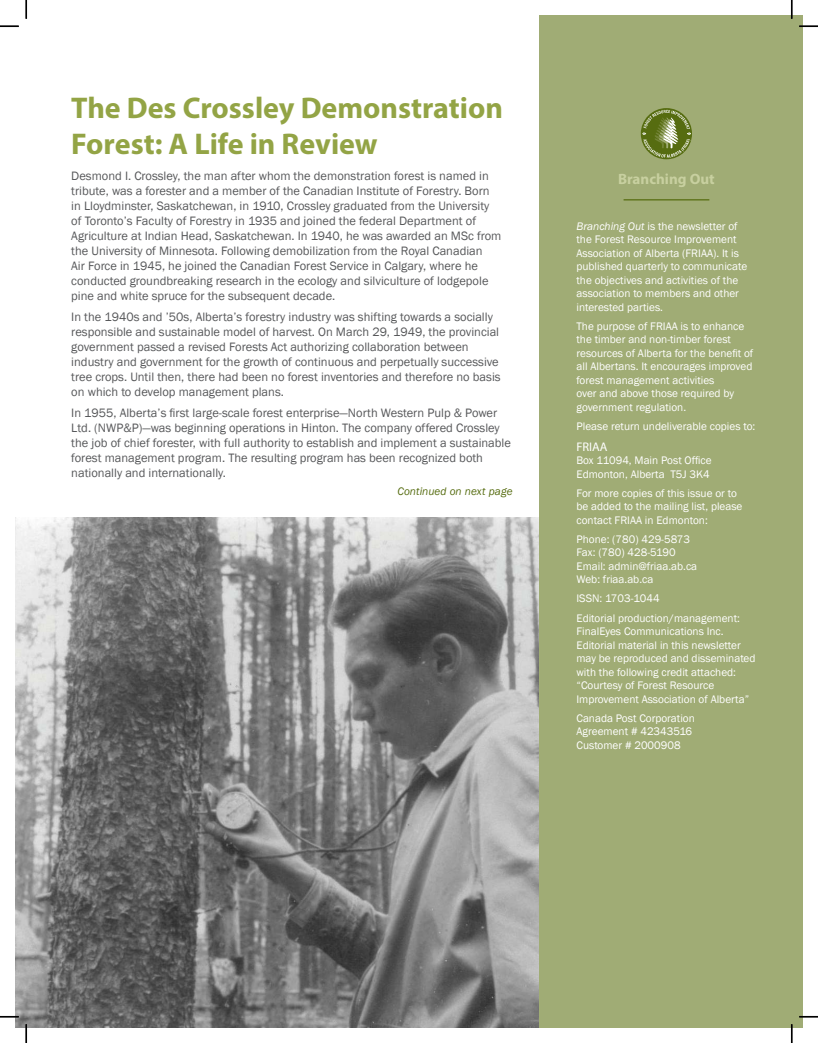
<style>
.page{position:relative;width:818px;height:1043px;background:#fff}
.page>*{position:absolute;margin:0;border:0;box-sizing:border-box;transform-origin:0 0}
.t1{font:700 30px/36px "Myriad Pro";color:#93a445}
.t2{font:700 15px "Myriad Pro";color:#c8d0a0}
.t3{font:12.5px/15px "Franklin Gothic";color:#57585a}
.t4{font:12.5px "Myriad Pro";color:#fff}
.t5{font:11.25px/13.5px "Franklin Gothic";color:#fff}
.t6{font:italic 11.25px "Franklin Gothic";letter-spacing:.005em;color:#566c10}
.s1{font-style:italic}
</style>
<div class="page">
<img style="left:15px;top:517px;width:527px;height:511px">
<div style="left:539px;top:15px;width:264px;height:1012px;background:#a0ac75"></div>
<hr style="left:623px;top:199px;width:86px;height:1px;background:#566c10">
<svg style="left:640px;top:108px;width:52px;height:51px"></svg>
<svg style="left:642px;top:110px;width:48px;height:48px"></svg>
<svg style="left:0;top:25px;width:19px;height:2px"></svg>
<svg style="left:799px;top:25px;width:19px;height:2px"></svg>
<svg style="left:0;top:1015px;width:19px;height:2px"></svg>
<svg style="left:799px;top:1015px;width:19px;height:2px"></svg>
<svg style="left:25px;top:0;width:2px;height:19px"></svg>
<svg style="left:25px;top:1024px;width:2px;height:18px"></svg>
<svg style="left:790px;top:0;width:2px;height:19px"></svg>
<svg style="left:790px;top:1024px;width:2px;height:18px"></svg>
<h1 class="t1" style="left:71px;top:93px;width:433px">The Des Crossley Demonstration<br>Forest: A Life in Review</h1>
<p class="t3" style="left:71px;top:169px;width:431px">Desmond I. Crossley, the man after whom the demonstration forest is named in tribute, was a forester and a member of the Canadian Institute of Forestry. Born in Lloydminster, Saskatchewan, in 1910, Crossley graduated from the University of Toronto’s Faculty of Forestry in 1935 and joined the federal Department of Agriculture at Indian Head, Saskatchewan. In 1940, he was awarded an MSc from the University of Minnesota. Following demobilization from the Royal Canadian<br>Air Force in 1945, he joined the Canadian Forest Service in Calgary, where he conducted groundbreaking research in the ecology and silviculture of lodgepole pine and white spruce for the subsequent decade.</p>
<p class="t3" style="left:71px;top:310px;width:431px">In the 1940s and ’50s, Alberta’s forestry industry was shifting towards a socially responsible and sustainable model of harvest. On March 29, 1949, the provincial government passed a revised Forests Act authorizing collaboration between industry and government for the growth of continuous and perpetually successive tree crops. Until then, there had been no forest inventories and therefore no basis on which to develop management plans.</p>
<p class="t3" style="left:71px;top:405px;width:441px">In 1955, Alberta’s first large-scale forest enterprise—North Western Pulp &amp; Power Ltd. (NWP&amp;P)—was beginning operations in Hinton. The company offered Crossley the job of chief forester, with full authority to establish and implement a sustainable forest management program. The resulting program has been recognized both nationally and internationally.</p>
<p class="t6" style="left:397px;top:486px;width:117px">Continued on next page</p>
<p class="t2" style="left:618px;top:173px;width:98px">Branching Out</p>
<p class="t5" style="left:576px;top:220px;width:172px"><span class="s1">Branching Out</span> is the newsletter of the Forest Resource Improvement Association of Alberta (FRIAA). It is published quarterly to communicate the objectives and activities of the association to members and other interested parties.</p>
<p class="t5" style="left:576px;top:320px;width:178px">The purpose of FRIAA is to enhance the timber and non-timber forest resources of Alberta for the benefit of all Albertans. It encourages improved forest management activities<br>over and above those required by government regulation.</p>
<p class="t5" style="left:576px;top:419px;width:180px">Please return undeliverable copies to:</p>
<p class="t4" style="left:576px;top:439px;width:33px">FRIAA</p>
<p class="t5" style="left:576px;top:454px;width:137px">Box 11094, Main Post Office<br>Edmonton, Alberta T5J 3K4</p>
<p class="t5" style="left:576px;top:487px;width:167px">For more copies of this issue or to be added to the mailing list, please contact FRIAA in Edmonton:</p>
<p class="t5" style="left:576px;top:532px;width:122px">Phone: (780) 429-5873<br>Fax: (780) 428-5190<br>Email: admin@friaa.ab.ca<br>Web: friaa.ab.ca</p>
<p class="t5" style="left:576px;top:589px;width:165px;line-height:19.1px">ISSN: 1703-1044<br>Editorial production/management:</p>
<p class="t5" style="left:576px;top:625px;width:180px">FinalEyes Communications Inc.<br>Editorial material in this newsletter may be reproduced and disseminated with the following credit attached: “Courtesy of Forest Resource Improvement Association of Alberta”</p>
<p class="t5" style="left:576px;top:711px;width:120px">Canada Post Corporation<br>Agreement # 42343516<br>Customer # 2000908</p>
</div>
